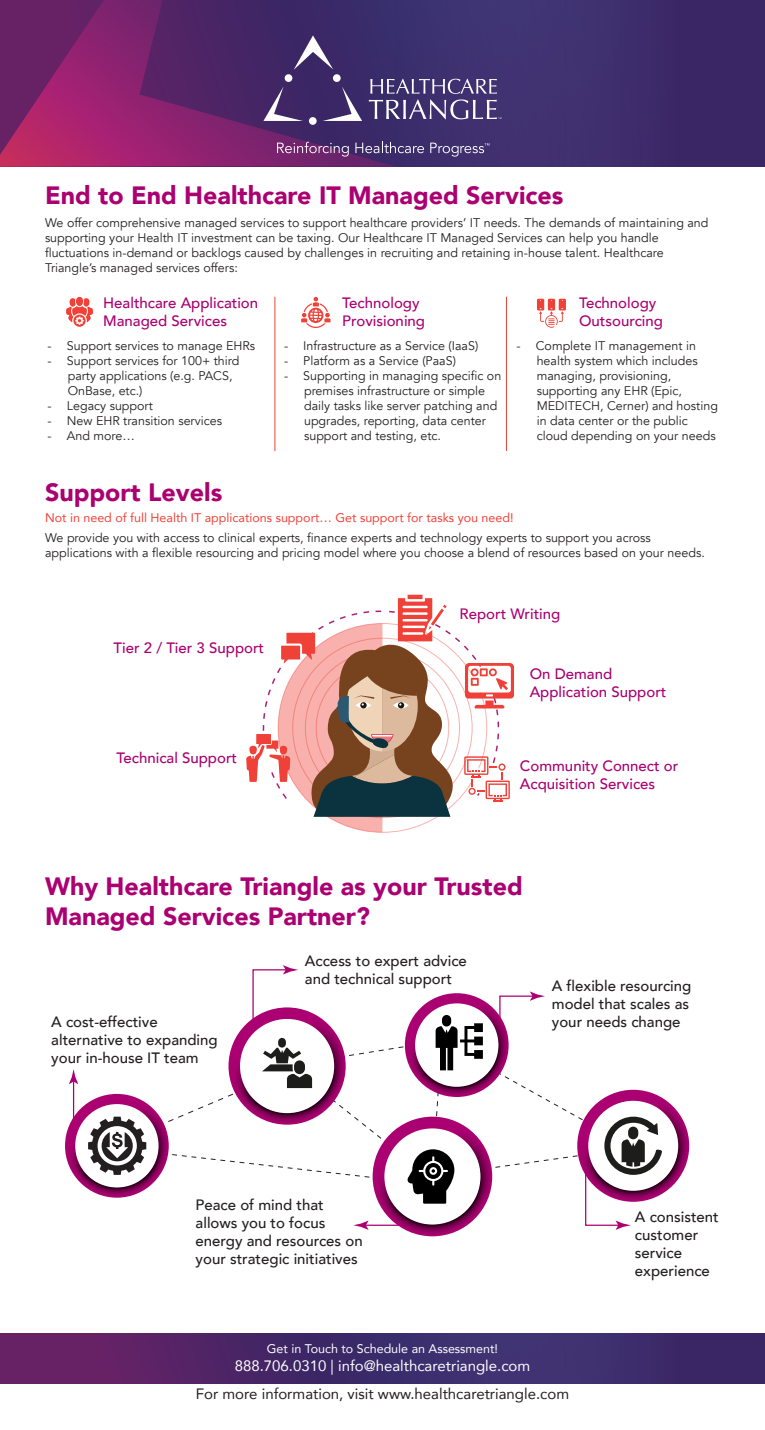
<style>
.page{position:relative;width:765px;height:1430px;background:#fff}
.page>*{position:absolute;margin:0;border:0;box-sizing:border-box;transform-origin:0 0}
.t1{font:900 25px/30px "Avenir";color:#aa0071}
.t2{font:500 15px/18px "Avenir";color:#231f20}
.t3{font:500 15px/18px "Avenir";color:#aa0071}
.t4{font:15px "Avenir";color:#231f20}
.t5{font:15px "Avenir";color:#fff}
.t6{font:12.5px/15px "Avenir";color:#231f20}
.t7{font:12.5px "Avenir";color:#ef4138}
.t8{font:12.5px "Avenir";color:#fff}
</style>
<div class="page">
<div style="left:0;top:0;width:765px;height:167px;background:#3e2f6e"></div>
<svg style="left:0;top:1333px;width:765px;height:50px;background:#482869"></svg>
<svg style="left:0;top:0;width:396px;height:167px"></svg>
<svg style="left:294px;top:35px;width:39px;height:35px"></svg>
<svg style="left:323px;top:86px;width:39px;height:35px"></svg>
<svg style="left:263px;top:86px;width:40px;height:35px"></svg>
<div style="left:333px;top:74px;width:8px;height:8px;background:#fff;border-radius:50%"></div>
<div style="left:309px;top:117px;width:8px;height:8px;background:#fff;border-radius:50%"></div>
<div style="left:285px;top:74px;width:7px;height:8px;background:#fff;border-radius:50%"></div>
<svg style="left:369px;top:79px;width:133px;height:40px"></svg>
<svg style="left:277px;top:142px;width:72px;height:15px"></svg>
<svg style="left:355px;top:142px;width:69px;height:11px"></svg>
<svg style="left:430px;top:143px;width:59px;height:14px"></svg>
<svg style="left:301px;top:297px;width:30px;height:31px"></svg>
<svg style="left:537px;top:299px;width:29px;height:29px"></svg>
<svg style="left:66px;top:297px;width:27px;height:30px"></svg>
<svg style="left:65px;top:965px;width:625px;height:271px"></svg>
<svg style="left:246px;top:594px;width:268px;height:238px"></svg>
<hr style="left:275px;top:297px;width:1px;height:154px;background:#ef4138">
<hr style="left:506px;top:297px;width:1px;height:154px;background:#ef4138">
<h1 class="t1" style="left:45px;top:180px;width:520px">End to End Healthcare IT Managed Services</h1>
<p class="t6" style="left:45px;top:216px;width:665px">We offer comprehensive managed services to support healthcare providers’ IT needs. The demands of maintaining and supporting your Health IT investment can be taxing. Our Healthcare IT Managed Services can help you handle fluctuations in-demand or backlogs caused by challenges in recruiting and retaining in-house talent. Healthcare Triangle’s managed services offers:</p>
<p class="t3" style="left:103px;top:293px;width:157px">Healthcare Application<br>Managed Services</p>
<p class="t6" style="left:48px;top:338px;width:209px">- Support services to manage EHRs</p>
<p class="t6" style="left:68px;top:353px;width:173px;text-indent:-20px">- Support services for 100+ third party applications (e.g. PACS,<br>OnBase, etc.)</p>
<p class="t6" style="left:48px;top:398px;width:107px">- Legacy support</p>
<p class="t6" style="left:48px;top:413px;width:176px">- New EHR transition services</p>
<p class="t6" style="left:48px;top:428px;width:89px">- And more…</p>
<h1 class="t1" style="left:45px;top:476px;width:179px">Support Levels</h1>
<p class="t3" style="left:342px;top:293px;width:84px">Technology<br>Provisioning</p>
<p class="t6" style="left:284px;top:338px;width:196px">- Infrastructure as a Service (IaaS)</p>
<p class="t6" style="left:284px;top:353px;width:173px">- Platform as a Service (PaaS)</p>
<p class="t6" style="left:304px;top:368px;width:199px;text-indent:-20px">- Supporting in managing specific on premises infrastructure or simple daily tasks like server patching and upgrades, reporting, data center support and testing, etc.</p>
<p class="t3" style="left:579px;top:293px;width:85px">Technology<br>Outsourcing</p>
<p class="t6" style="left:537px;top:338px;width:183px;text-indent:-20px">- Complete IT management in health system which includes managing, provisioning, supporting any EHR (Epic,<br>MEDITECH, Cerner) and hosting in data center or the public cloud depending on your needs</p>
<p class="t7" style="left:45px;top:508px;width:470px">Not in need of full Health IT applications support… Get support for tasks you need!</p>
<p class="t6" style="left:45px;top:530px;width:661px">We provide you with access to clinical experts, finance experts and technology experts to support you across applications with a flexible resourcing and pricing model where you choose a blend of resources based on your needs.</p>
<p class="t3" style="left:114px;top:638px;width:152px">Tier 2 / Tier 3 Support</p>
<p class="t3" style="left:117px;top:747px;width:122px">Technical Support</p>
<p class="t3" style="left:460px;top:603px;width:102px">Report Writing</p>
<p class="t3" style="left:530px;top:664px;width:138px">On Demand<br>Application Support</p>
<p class="t3" style="left:520px;top:755px;width:160px">Community Connect or<br>Acquisition Services</p>
<h1 class="t1" style="left:45px;top:870px;width:479px">Why Healthcare Triangle as your Trusted<br>Managed Services Partner?</h1>
<p class="t2" style="left:51px;top:1011px;width:168px">A cost-effective alternative to expanding your in-house IT team</p>
<p class="t2" style="left:305px;top:950px;width:163px">Access to expert advice and technical support</p>
<p class="t2" style="left:552px;top:976px;width:141px">A flexible resourcing model that scales as your needs change</p>
<p class="t2" style="left:196px;top:1194px;width:169px">Peace of mind that allows you to focus energy and resources on your strategic initiatives</p>
<p class="t2" style="left:635px;top:1207px;width:85px">A consistent customer service experience</p>
<p class="t8" style="left:267px;top:1338px;width:233px">Get in Touch to Schedule an Assessment!</p>
<p class="t5" style="left:235px;top:1353px;width:297px">888.706.0310 | info@healthcaretriangle.com</p>
<p class="t4" style="left:196px;top:1381px;width:375px">For more information, visit www.healthcaretriangle.com</p>
</div>
